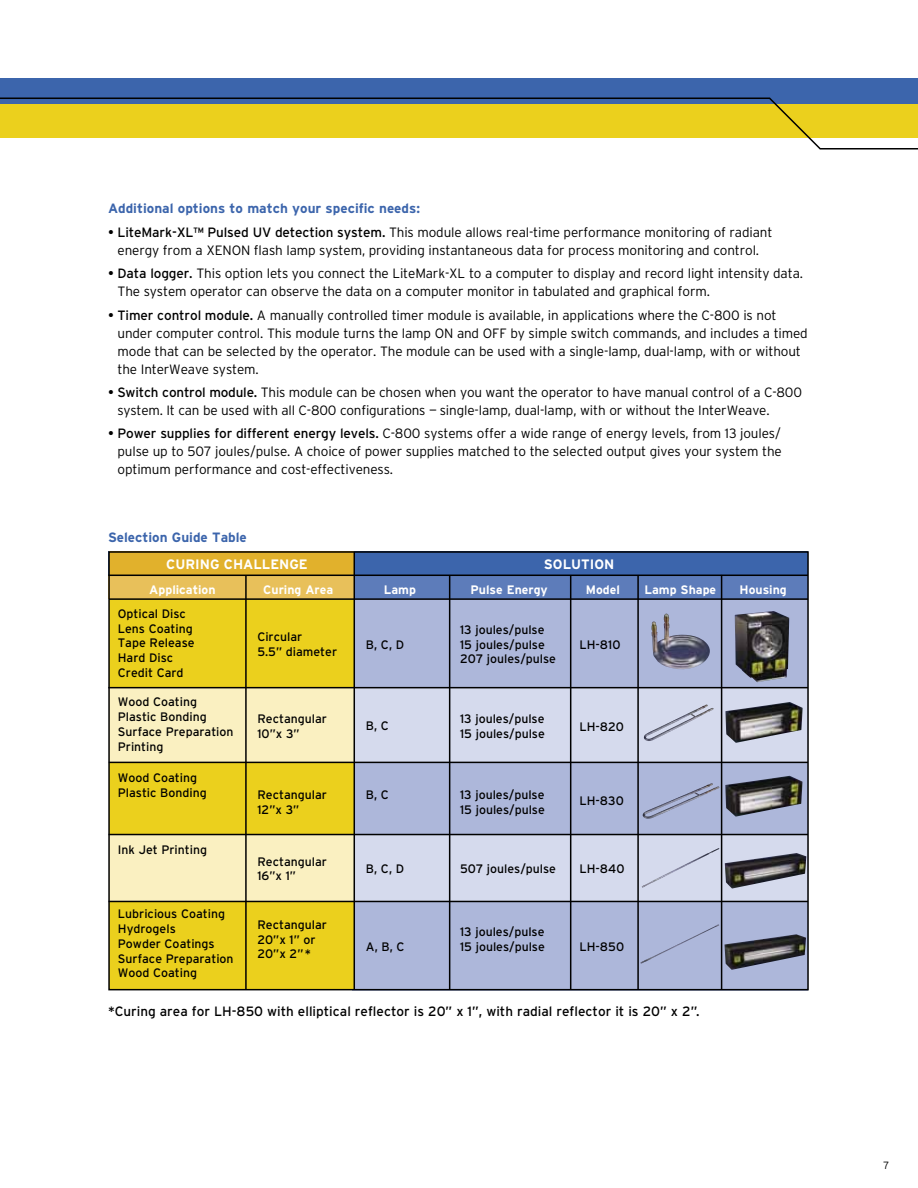
<style>
.page{position:relative;width:918px;height:1188px;background:#fff}
.page>*{position:absolute;margin:0;border:0;box-sizing:border-box;transform-origin:0 0}
.t1{font:700 13.65px "Interstate";color:#fff}
.t2{font:300 13.5px/18px "Interstate";letter-spacing:-.01em;color:#000}
.t3{font:13.5px "Interstate";color:#000}
.t4{font:700 13.5px "Interstate";color:#3c65ac}
.t5{font:12.3px/14.7px "Interstate";color:#000}
.t6{font:700 12.3px "Interstate";color:#fff}
.t7{font:300 10.5px "Interstate";color:#000}
.s1{font-weight:400}
</style>
<div class="page">
<div style="left:352px;top:591px;width:458px;height:399px;background:#adb7da"></div>
<div style="left:354px;top:688px;width:456px;height:74px;background:#d5daed"></div>
<div style="left:355px;top:836px;width:455px;height:65px;background:#d5daed"></div>
<div style="left:109px;top:763px;width:246px;height:90px;background:#ebd01d"></div>
<div style="left:355px;top:575px;width:454px;height:24px;background:#5d7cba"></div>
<div style="left:109px;top:597px;width:245px;height:165px;background:#ebd01d"></div>
<div style="left:109px;top:688px;width:245px;height:74px;background:#faf0c1"></div>
<div style="left:109px;top:898px;width:245px;height:91px;background:#ebd01d"></div>
<div style="left:109px;top:835px;width:245px;height:67px;background:#faf0c1"></div>
<div style="left:109px;top:575px;width:245px;height:24px;background:#e8c05a"></div>
<div style="left:109px;top:551px;width:700px;height:24px;background:#3c65ac"></div>
<div style="left:109px;top:551px;width:245px;height:24px;background:#e1b12c"></div>
<hr style="left:245px;top:576px;width:2px;height:413px;background:#000">
<hr style="left:354px;top:552px;width:1px;height:437px;background:#000">
<hr style="left:449px;top:575px;width:1px;height:415px;background:#000">
<hr style="left:570px;top:575px;width:1px;height:414px;background:#000">
<hr style="left:108px;top:575px;width:705px;height:1px;background:#000">
<hr style="left:721px;top:575px;width:1px;height:415px;background:#000">
<hr style="left:637px;top:576px;width:2px;height:414px;background:#000">
<hr style="left:109px;top:598px;width:726px;height:2px;background:#000">
<hr style="left:108px;top:687px;width:727px;height:1px;background:#000">
<hr style="left:109px;top:762px;width:726px;height:1px;background:#000">
<hr style="left:109px;top:834px;width:726px;height:1px;background:#000">
<hr style="left:109px;top:901px;width:726px;height:1px;background:#000">
<div style="left:809px;top:550px;width:53px;height:456px;background:#fff"></div>
<div style="left:0;top:79px;width:918px;height:26px;background:#3c65ac"></div>
<svg style="left:0;top:97px;width:918px;height:53px"></svg>
<img style="left:735px;top:611px;width:54px;height:71px">
<img style="left:725px;top:702px;width:78px;height:41px">
<img style="left:725px;top:776px;width:78px;height:41px">
<img style="left:642px;top:848px;width:77px;height:40px">
<img style="left:640px;top:924px;width:79px;height:40px">
<img style="left:644px;top:705px;width:70px;height:36px">
<img style="left:643px;top:783px;width:76px;height:36px">
<img style="left:651px;top:614px;width:59px;height:56px">
<img style="left:724px;top:934px;width:82px;height:36px">
<img style="left:725px;top:853px;width:81px;height:36px">
<div style="left:108px;top:551px;width:701px;height:439px;border:2px solid #000"></div>
<p class="t4" style="left:108px;top:201px;width:314px">Additional options to match your specific needs:</p>
<p class="t2" style="left:108px;top:223px;width:666px;text-align:center"><span class="s1">• LiteMark-XL™ Pulsed UV detection system.</span> This module allows real-time performance monitoring of radiant energy from a XENON flash lamp system, providing instantaneous data for process monitoring and control.</p>
<p class="t2" style="left:118px;top:264px;width:687px;text-indent:-10px"><span class="s1">• Data logger.</span> This option lets you connect the LiteMark-XL to a computer to display and record light intensity data.<br>The system operator can observe the data on a computer monitor in tabulated and graphical form.</p>
<p class="t2" style="left:118px;top:306px;width:692px;text-indent:-10px"><span class="s1">• Timer control module.</span> A manually controlled timer module is available, in applications where the C-800 is not under computer control. This module turns the lamp ON and OFF by simple switch commands, and includes a timed mode that can be selected by the operator. The module can be used with a single-lamp, dual-lamp, with or without the InterWeave system.</p>
<p class="t2" style="left:117px;top:383px;width:686px;text-indent:-9px"><span class="s1">• Switch control module.</span> This module can be chosen when you want the operator to have manual control of a C-800 system. It can be used with all C-800 configurations — single-lamp, dual-lamp, with or without the InterWeave.</p>
<p class="t2" style="left:118px;top:424px;width:666px;text-align:justify;text-indent:-10px"><span class="s1">• Power supplies for different energy levels.</span> C-800 systems offer a wide range of energy levels, from 13 joules/ pulse up to 507 joules/pulse. A choice of power supplies matched to the selected output gives your system the optimum performance and cost-effectiveness.</p>
<p class="t4" style="left:108px;top:530px;width:140px">Selection Guide Table</p>
<p class="t1" style="left:166px;top:556px;width:143px">CURING CHALLENGE</p>
<p class="t1" style="left:544px;top:556px;width:72px">SOLUTION</p>
<p class="t6" style="left:149px;top:583px;width:68px">Application</p>
<p class="t6" style="left:263px;top:583px;width:72px">Curing Area</p>
<p class="t6" style="left:384px;top:583px;width:34px">Lamp</p>
<p class="t6" style="left:471px;top:583px;width:79px">Pulse Energy</p>
<p class="t6" style="left:586px;top:583px;width:36px">Model</p>
<p class="t6" style="left:644px;top:583px;width:73px">Lamp Shape</p>
<p class="t6" style="left:740px;top:583px;width:49px">Housing</p>
<p class="t5" style="left:118px;top:606px;width:78px">Optical Disc<br>Lens Coating<br>Tape Release<br>Hard Disc<br>Credit Card</p>
<p class="t5" style="left:460px;top:622px;width:97px">13 joules/pulse<br>15 joules/pulse<br>207 joules/pulse</p>
<p class="t5" style="left:257px;top:629px;width:81px">Circular<br>5.5” diameter</p>
<p class="t5" style="left:366px;top:637px;width:40px">B, C, D</p>
<p class="t5" style="left:579px;top:637px;width:43px">LH-810</p>
<p class="t5" style="left:118px;top:695px;width:117px">Wood Coating<br>Plastic Bonding<br>Surface Preparation<br>Printing</p>
<p class="t5" style="left:118px;top:770px;width:90px">Wood Coating<br>Plastic Bonding</p>
<p class="t5" style="left:118px;top:843px;width:91px">Ink Jet Printing</p>
<p class="t5" style="left:460px;top:711px;width:86px">13 joules/pulse<br>15 joules/pulse</p>
<p class="t5" style="left:257px;top:711px;width:71px">Rectangular<br>10”x 3”</p>
<p class="t5" style="left:366px;top:719px;width:25px">B, C</p>
<p class="t5" style="left:579px;top:719px;width:46px">LH-820</p>
<p class="t5" style="left:460px;top:787px;width:86px">13 joules/pulse<br>15 joules/pulse</p>
<p class="t5" style="left:257px;top:787px;width:71px">Rectangular<br>12”x 3”</p>
<p class="t5" style="left:366px;top:787px;width:25px">B, C</p>
<p class="t5" style="left:579px;top:793px;width:46px">LH-830</p>
<p class="t5" style="left:257px;top:854px;width:71px">Rectangular<br>16”x 1”</p>
<p class="t5" style="left:366px;top:861px;width:40px">B, C, D</p>
<p class="t5" style="left:579px;top:861px;width:47px">LH-840</p>
<p class="t5" style="left:460px;top:861px;width:97px">507 joules/pulse</p>
<p class="t5" style="left:118px;top:907px;width:117px">Lubricious Coating<br>Hydrogels<br>Powder Coatings<br>Surface Preparation<br>Wood Coating</p>
<p class="t5" style="left:257px;top:917px;width:71px">Rectangular<br>20”x 1” or<br>20”x 2”*</p>
<p class="t5" style="left:366px;top:939px;width:40px">A, B, C</p>
<p class="t5" style="left:460px;top:925px;width:86px">13 joules/pulse<br>15 joules/pulse</p>
<p class="t5" style="left:579px;top:939px;width:46px">LH-850</p>
<p class="t3" style="left:108px;top:1004px;width:593px">*Curing area for LH-850 with elliptical reflector is 20” x 1”, with radial reflector it is 20” x 2”.</p>
<p class="t7" style="left:884px;top:1160px;width:7px">7</p>
</div>
